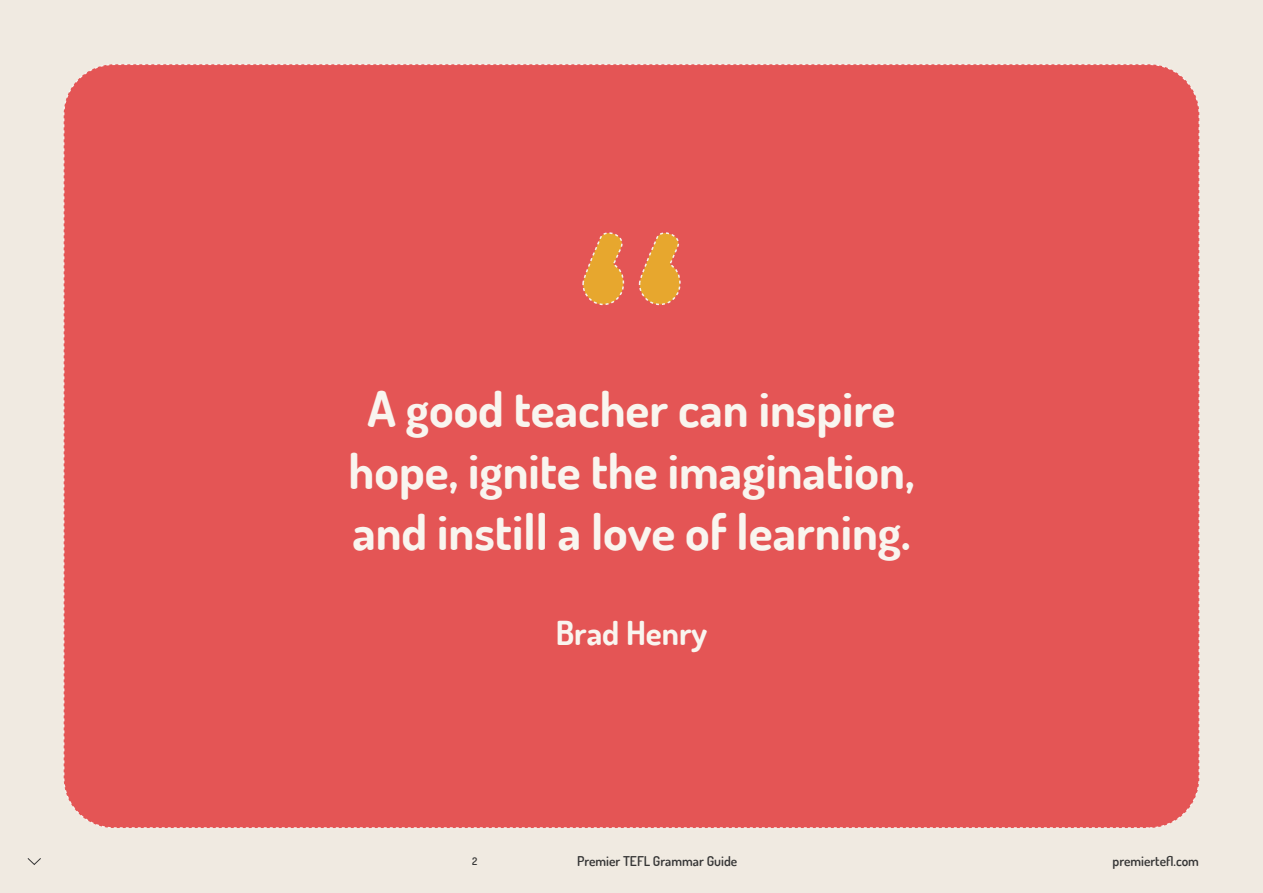
<style>
.page{position:relative;width:1263px;height:893px;background:#f0eae1}
.page>*{position:absolute;margin:0;border:0;box-sizing:border-box;transform-origin:0 0}
.t1{font:700 49.5px/61.5px "Dosis";color:#f9f5ef;text-align:center}
.t2{font:700 33px "Dosis";color:#f9f5ef}
.t3{font:600 13.5px "Dosis";color:#353535}
.t4{font:600 10.5px "Dosis";color:#353535}
</style>
<div class="page">
<svg style="left:27px;top:858px;width:14px;height:7px"></svg>
<div style="left:64px;top:64px;width:1135px;height:764px;background:#e45555;border-radius:50px"></div>
<svg style="left:582px;top:232px;width:99px;height:74px"></svg>
<p class="t1" style="left:348px;top:377px;width:568px">A good teacher can inspire hope, ignite the imagination, and instill a love of learning.</p>
<p class="t2" style="left:556px;top:611px;width:153px">Brad Henry</p>
<p class="t4" style="left:472px;top:854px;width:7px">2</p>
<p class="t3" style="left:577px;top:852px;width:162px">Premier TEFL Grammar Guide</p>
<p class="t3" style="left:1112px;top:852px;width:88px">premiertefl.com</p>
</div>
